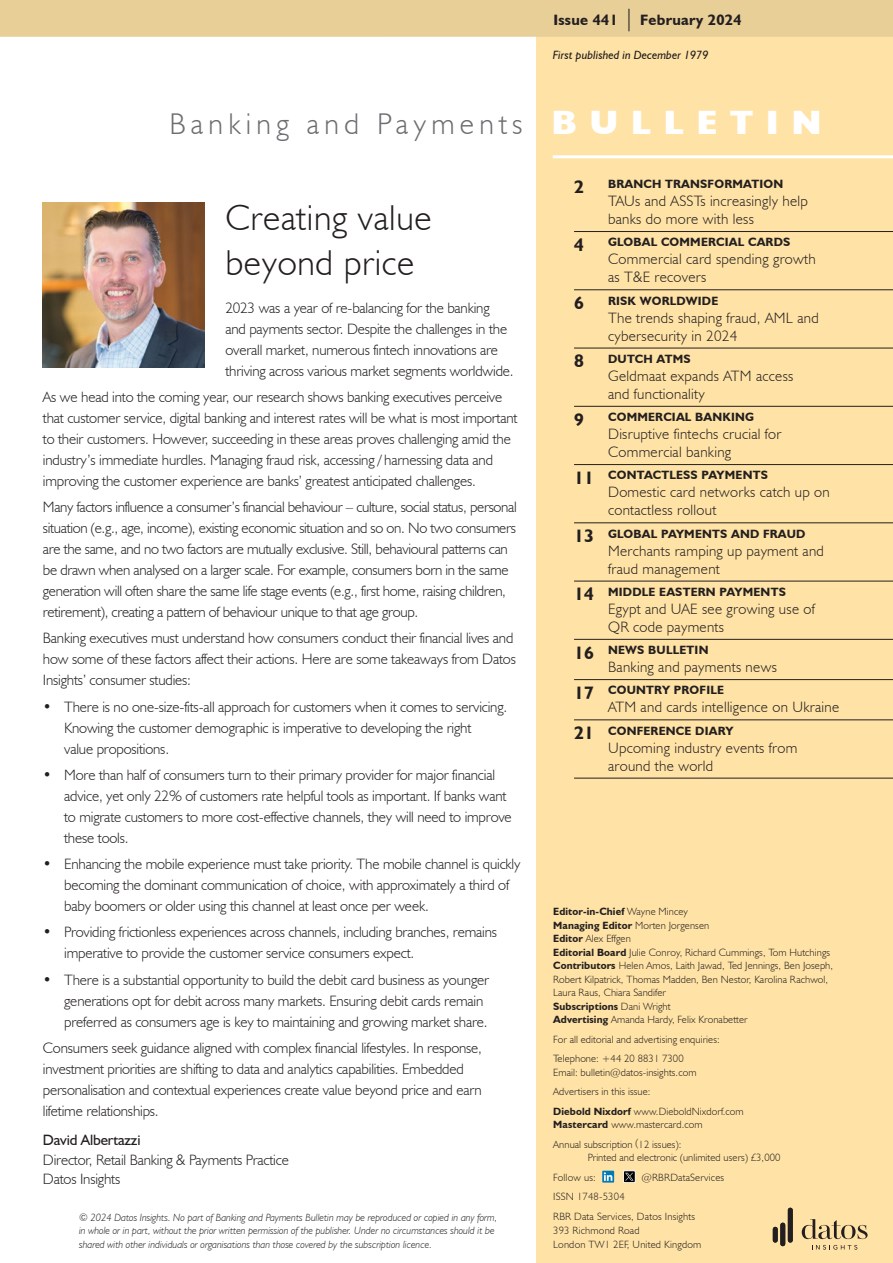
<style>
.page{position:relative;width:893px;height:1263px;background:#fff}
.page>*{position:absolute;margin:0;border:0;box-sizing:border-box;transform-origin:0 0}
.t1{font:300 36px/45px "Humanist 521 BT";letter-spacing:.02em;color:#231f20}
.t2{font:300 30px "Humanist 521 BT";letter-spacing:.175em;color:#6c6d70}
.t3{font:700 18px "Humanist 521 BT";color:#231f20}
.t4{font:300 15px/21px "Humanist 521 BT";letter-spacing:-.01em;color:#231f20}
.t5{font:300 15px/18px "Humanist 521 BT";letter-spacing:.02em;color:#231f20}
.t6{font:700 15px "Humanist 521 BT";letter-spacing:.02em;color:#231f20}
.t7{font:15px "Humanist 521 BT";letter-spacing:-.01em;color:#231f20}
.t8{font:700 12px "Humanist 521 BT";letter-spacing:.02em;color:#231f20}
.t9{font:italic 12px "Humanist 521 BT";color:#231f20}
.t10{font:300 10.5px/13.5px "Humanist 521 BT";letter-spacing:.01em;color:#231f20}
.t11{font:italic 300 10.5px/13.5px "Humanist 521 BT";color:#231f20}
.s1{font-weight:300;font-size:22.5px}
.s2{font-weight:800;font-size:33.75px;color:#fff}
.s3{font-size:18px}
.s4{font-weight:700}
</style>
<div class="page">
<div style="left:536px;top:0;width:357px;height:1263px;background:#ffe2a5"></div>
<div style="left:0;top:0;width:893px;height:37px;background:#e8ce97"></div>
<hr style="left:553px;top:155px;width:340px;height:3px;background:#fff">
<div style="left:602px;top:1171px;width:12px;height:11px;background:#007bb6"></div>
<svg style="left:604px;top:1172px;width:12px;height:9px"></svg>
<div style="left:623px;top:1171px;width:12px;height:11px;border:1px solid #fff"></div>
<svg style="left:625px;top:1173px;width:8px;height:7px"></svg>
<div style="left:773px;top:1227px;width:5px;height:15px;background:#231f20;border-radius:2px"></div>
<div style="left:780px;top:1223px;width:5px;height:23px;background:#231f20;border-radius:2px"></div>
<div style="left:788px;top:1208px;width:5px;height:34px;background:#231f20;border-radius:2px"></div>
<svg style="left:802px;top:1219px;width:66px;height:20px"></svg>
<svg style="left:812px;top:1245px;width:45px;height:4px"></svg>
<hr style="left:574px;top:231px;width:319px;height:1px;background:#231f20">
<hr style="left:574px;top:289px;width:319px;height:1px;background:#231f20">
<hr style="left:574px;top:348px;width:319px;height:1px;background:#231f20">
<hr style="left:574px;top:406px;width:319px;height:1px;background:#231f20">
<hr style="left:574px;top:464px;width:319px;height:1px;background:#231f20">
<hr style="left:574px;top:522px;width:319px;height:1px;background:#231f20">
<hr style="left:574px;top:581px;width:319px;height:1px;background:#231f20">
<hr style="left:574px;top:639px;width:319px;height:1px;background:#231f20">
<hr style="left:574px;top:679px;width:319px;height:1px;background:#231f20">
<hr style="left:574px;top:719px;width:319px;height:1px;background:#231f20">
<hr style="left:574px;top:778px;width:319px;height:1px;background:#231f20">
<img style="left:43px;top:202px;width:161px;height:165px">
<p class="t6" style="left:553px;top:11px;width:190px">Issue 441 <span class="s1">|</span> February 2024</p>
<p class="t9" style="left:553px;top:48px;width:157px">First published in December 1979</p>
<h2 class="t2" style="left:169px;top:105px;width:653px">Banking and Payments <span class="s2">B U L L E T I N</span></h2>
<h1 class="t1" style="left:225px;top:194px;width:208px">Creating value beyond price</h1>
<p class="t4" style="left:225px;top:297px;width:290px">2023 was a year of re‑balancing for the banking and payments sector. Despite the challenges in the overall market, numerous fintech innovations are thriving across various market segments worldwide.</p>
<p class="t4" style="left:43px;top:386px;width:476px">As we head into the coming year, our research shows banking executives perceive that customer service, digital banking and interest rates will be what is most important to their customers. However, succeeding in these areas proves challenging amid the industry’s immediate hurdles. Managing fraud risk, accessing / harnessing data and improving the customer experience are banks’ greatest anticipated challenges.</p>
<p class="t4" style="left:43px;top:496px;width:475px">Many factors influence a consumer’s financial behaviour – culture, social status, personal situation (e.g., age, income), existing economic situation and so on. No two consumers are the same, and no two factors are mutually exclusive. Still, behavioural patterns can be drawn when analysed on a larger scale. For example, consumers born in the same generation will often share the same life stage events (e.g., first home, raising children, retirement), creating a pattern of behaviour unique to that age group.</p>
<p class="t4" style="left:43px;top:627px;width:475px">Banking executives must understand how consumers conduct their financial lives and how some of these factors affect their actions. Here are some takeaways from Datos<br>Insights’ consumer studies:</p>
<p class="t4" style="left:64px;top:696px;width:445px;text-indent:-21px">• There is no one‑size‑fits‑all approach for customers when it comes to servicing.<br>Knowing the customer demographic is imperative to developing the right<br>value propositions.</p>
<p class="t4" style="left:64px;top:764px;width:449px;text-indent:-21px">• More than half of consumers turn to their primary provider for major financial advice, yet only 22% of customers rate helpful tools as important. If banks want to migrate customers to more cost‑effective channels, they will need to improve these tools.</p>
<p class="t4" style="left:64px;top:853px;width:458px;text-indent:-21px">• Enhancing the mobile experience must take priority. The mobile channel is quickly becoming the dominant communication of choice, with approximately a third of baby boomers or older using this channel at least once per week.</p>
<p class="t4" style="left:64px;top:921px;width:434px;text-indent:-21px">• Providing frictionless experiences across channels, including branches, remains imperative to provide the customer service consumers expect.</p>
<p class="t4" style="left:64px;top:969px;width:426px;text-indent:-21px">• There is a substantial opportunity to build the debit card business as younger generations opt for debit across many markets. Ensuring debit cards remain preferred as consumers age is key to maintaining and growing market share.</p>
<p class="t4" style="left:43px;top:1037px;width:441px">Consumers seek guidance aligned with complex financial lifestyles. In response, investment priorities are shifting to data and analytics capabilities. Embedded personalisation and contextual experiences create value beyond price and earn lifetime relationships.</p>
<p class="t7" style="left:43px;top:1131px;width:99px">David Albertazzi</p>
<p class="t4" style="left:43px;top:1150px;width:247px;line-height:19.5px">Director, Retail Banking &amp; Payments Practice<br>Datos Insights</p>
<p class="t11" style="left:79px;top:1210px;width:420px">© 2024 Datos Insights. No part of Banking and Payments Bulletin may be reproduced or copied in any form, in whole or in part, without the prior written permission of the publisher. Under no circumstances should it be shared with other individuals or organisations than those covered by the subscription licence.</p>
<p class="t3" style="left:574px;top:175px;width:11px">2</p>
<p class="t8" style="left:608px;top:177px;width:177px">BRANCH TRANSFORMATION</p>
<p class="t5" style="left:608px;top:192px;width:201px">TAUs and ASSTs increasingly help banks do more with less</p>
<p class="t3" style="left:574px;top:234px;width:11px">4</p>
<p class="t8" style="left:608px;top:235px;width:184px">GLOBAL COMMERCIAL CARDS</p>
<p class="t5" style="left:608px;top:250px;width:209px">Commercial card spending growth as T&amp;E recovers</p>
<p class="t3" style="left:574px;top:292px;width:11px">6</p>
<p class="t8" style="left:608px;top:293px;width:112px">RISK WORLDWIDE</p>
<p class="t5" style="left:608px;top:308px;width:212px">The trends shaping fraud, AML and cybersecurity in 2024</p>
<p class="t3" style="left:574px;top:350px;width:11px">8</p>
<p class="t8" style="left:608px;top:351px;width:84px">DUTCH ATMS</p>
<p class="t5" style="left:608px;top:366px;width:187px">Geldmaat expands ATM access and functionality</p>
<p class="t3" style="left:574px;top:408px;width:11px">9</p>
<p class="t8" style="left:608px;top:410px;width:148px">COMMERCIAL BANKING</p>
<p class="t5" style="left:608px;top:425px;width:175px">Disruptive fintechs crucial for<br>Commercial banking</p>
<p class="t8" style="left:574px;top:468px;width:195px"><span class="s3">11</span> CONTACTLESS PAYMENTS</p>
<p class="t5" style="left:608px;top:483px;width:223px">Domestic card networks catch up on contactless rollout</p>
<p class="t8" style="left:574px;top:526px;width:233px"><span class="s3">13</span> GLOBAL PAYMENTS AND FRAUD</p>
<p class="t5" style="left:608px;top:541px;width:217px">Merchants ramping up payment and fraud management</p>
<p class="t8" style="left:574px;top:584px;width:213px"><span class="s3">14</span> MIDDLE EASTERN PAYMENTS</p>
<p class="t5" style="left:608px;top:599px;width:208px">Egypt and UAE see growing use of<br>QR code payments</p>
<p class="t8" style="left:574px;top:643px;width:136px"><span class="s3">16</span> NEWS BULLETIN</p>
<p class="t5" style="left:608px;top:658px;width:170px">Banking and payments news</p>
<p class="t8" style="left:574px;top:683px;width:151px"><span class="s3">17</span> COUNTRY PROFILE</p>
<p class="t5" style="left:608px;top:698px;width:233px">ATM and cards intelligence on Ukraine</p>
<p class="t8" style="left:574px;top:723px;width:161px"><span class="s3">21</span> CONFERENCE DIARY</p>
<p class="t5" style="left:608px;top:738px;width:191px">Upcoming industry events from around the world</p>
<p class="t10" style="left:553px;top:905px;width:281px"><span class="s4">Editor-in-Chief</span> Wayne Mincey<br><span class="s4">Managing Editor</span> Morten Jorgensen<br><span class="s4">Editor</span> Alex Effgen<br><span class="s4">Editorial Board</span> Julie Conroy, Richard Cummings, Tom Hutchings <span class="s4">Contributors</span> Helen Amos, Laith Jawad, Ted Jennings, Ben Joseph, Robert Kilpatrick, Thomas Madden, Ben Nestor, Karolina Rachwol, Laura Raus, Chiara Sandifer<br><span class="s4">Subscriptions</span> Dani Wright<br><span class="s4">Advertising</span> Amanda Hardy, Felix Kronabetter</p>
<p class="t10" style="left:553px;top:1029px;width:168px;line-height:19.5px">For all editorial and advertising enquiries:<br>Telephone: +44 20 8831 7300</p>
<p class="t10" style="left:553px;top:1062px;width:192px;line-height:19.5px">Email: bulletin@datos-insights.com<br>Advertisers in this issue:<br><span class="s4">Diebold Nixdorf</span> www.DieboldNixdorf.com</p>
<p class="t10" style="left:553px;top:1115px;width:151px;line-height:19.5px"><span class="s4">Mastercard</span> www.mastercard.com<br>Annual subscription (12 issues):</p>
<p class="t10" style="left:553px;top:1148px;width:229px;line-height:19.5px;text-indent:35px">Printed and electronic (unlimited users) £3,000<br>Follow us:</p>
<p class="t10" style="left:641px;top:1170px;width:84px">@RBRDataServices</p>
<p class="t10" style="left:553px;top:1190px;width:73px">ISSN 1748-5304</p>
<p class="t10" style="left:553px;top:1210px;width:150px">RBR Data Services, Datos Insights<br>393 Richmond Road<br>London TW1 2EF, United Kingdom</p>
</div>
